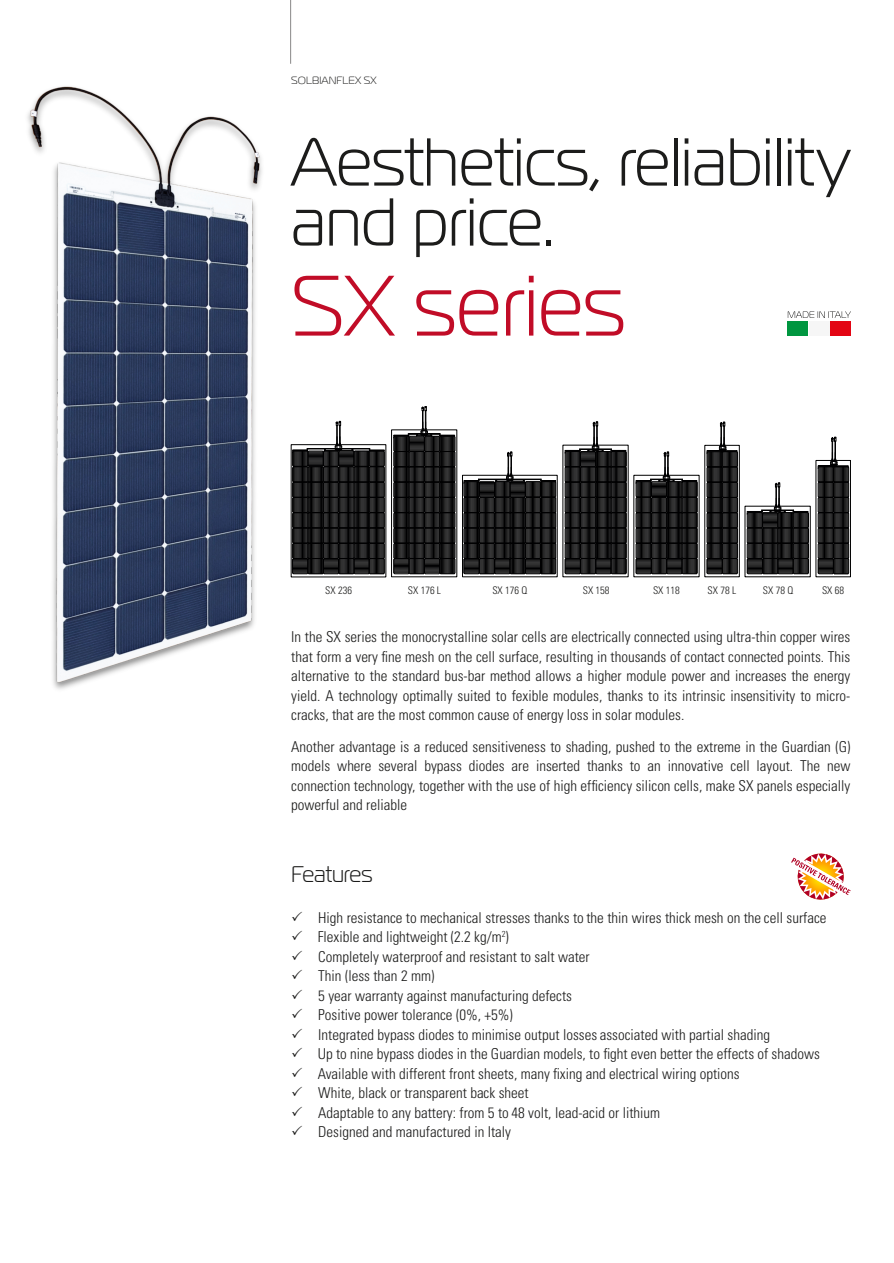
<style>
.page{position:relative;width:894px;height:1263px;background:#fff}
.page>*{position:absolute;margin:0;border:0;box-sizing:border-box;transform-origin:0 0}
.t1{font:300 85.5px "Magistral";color:#c10c27}
.t2{font:300 67.5px/60px "Magistral";color:#1c1c1b}
.t3{font:300 22.5px "Magistral";color:#1c1c1b}
.t4{font:300 condensed 15px/19.5px "Univers LT Std";color:#1c1c1b;text-align:justify}
.t5{font:300 condensed 10.5px "Univers LT Std";color:#1c1c1b}
.t6{font:300 10.5px "Magistral";letter-spacing:.01em;color:#1c1c1b}
</style>
<div class="page">
<div style="left:391px;top:430px;width:66px;height:147px;border:1px solid #000001"></div>
<svg style="left:393px;top:406px;width:62px;height:168px;background:#3f3f3f"></svg>
<svg style="left:565px;top:422px;width:62px;height:152px;background:#404041"></svg>
<div style="left:816px;top:460px;width:35px;height:117px;border:1px solid #000001"></div>
<svg style="left:818px;top:437px;width:31px;height:137px"></svg>
<svg style="left:636px;top:452px;width:62px;height:122px"></svg>
<svg style="left:747px;top:483px;width:62px;height:91px"></svg>
<svg style="left:707px;top:422px;width:31px;height:152px;background:#3f3f3f"></svg>
<div style="left:462px;top:475px;width:95px;height:102px;border:1px solid #000001"></div>
<svg style="left:463px;top:452px;width:93px;height:122px"></svg>
<svg style="left:292px;top:421px;width:93px;height:153px"></svg>
<hr style="left:290px;top:0;width:1px;height:64px;background:#888787">
<svg style="left:788px;top:311px;width:63px;height:7px"></svg>
<div style="left:809px;top:322px;width:20px;height:14px;background:#f6f6f6"></div>
<div style="left:831px;top:322px;width:20px;height:14px;background:#e30514"></div>
<div style="left:787px;top:322px;width:21px;height:14px;background:#009640"></div>
<svg style="left:791px;top:853px;width:60px;height:47px"></svg>
<img style="left:30px;top:87px;width:229px;height:595px">
<p class="t6" style="left:291px;top:75px;width:87px">SOLBIANFLEX SX</p>
<h2 class="t2" style="left:291px;top:136px;width:561px">Aesthetics, reliability and price.</h2>
<h1 class="t1" style="left:291px;top:267px;width:336px">SX series</h1>
<p class="t5" style="left:325px;top:586px;width:28px">SX 236</p>
<p class="t5" style="left:408px;top:586px;width:35px">SX 176 L</p>
<p class="t5" style="left:492px;top:586px;width:36px">SX 176 Q</p>
<p class="t5" style="left:583px;top:586px;width:28px">SX 158</p>
<p class="t5" style="left:653px;top:586px;width:28px">SX 118</p>
<p class="t5" style="left:708px;top:586px;width:30px">SX 78 L</p>
<p class="t5" style="left:763px;top:586px;width:32px">SX 78 Q</p>
<p class="t5" style="left:822px;top:586px;width:24px">SX 68</p>
<p class="t4" style="left:291px;top:629px;width:561px">In the SX series the monocrystalline solar cells are electrically connected using ultra-thin copper wires that form a very fine mesh on the cell surface, resulting in thousands of contact connected points. This alternative to the standard bus-bar method allows a higher module power and increases the energy yield. A technology optimally suited to fexible modules, thanks to its intrinsic insensitivity to micro&shy;cracks, that are the most common cause of energy loss in solar modules.</p>
<p class="t4" style="left:291px;top:739px;width:561px">Another advantage is a reduced sensitiveness to shading, pushed to the extreme in the Guardian (G) models where several bypass diodes are inserted thanks to an innovative cell layout. The new connection technology, together with the use of high efficiency silicon cells, make SX panels especially powerful and reliable</p>
<h3 class="t3" style="left:291px;top:864px;width:83px">Features</h3>
<p class="t4" style="left:291px;top:910px;width:537px">✓ High resistance to mechanical stresses thanks to the thin wires thick mesh on the cell surface</p>
<p class="t4" style="left:291px;top:929px;width:219px">✓ Flexible and lightweight (2.2 kg/m<sup>2</sup>)</p>
<p class="t4" style="left:291px;top:949px;width:300px">✓ Completely waterproof and resistant to salt water</p>
<p class="t4" style="left:291px;top:968px;width:145px">✓ Thin (less than 2 mm)</p>
<p class="t4" style="left:291px;top:988px;width:282px">✓ 5 year warranty against manufacturing defects</p>
<p class="t4" style="left:291px;top:1007px;width:223px">✓ Positive power tolerance (0%, +5%)</p>
<p class="t4" style="left:291px;top:1027px;width:480px">✓ Integrated bypass diodes to minimise output losses associated with partial shading</p>
<p class="t4" style="left:291px;top:1046px;width:530px">✓ Up to nine bypass diodes in the Guardian models, to fight even better the effects of shadows</p>
<p class="t4" style="left:291px;top:1066px;width:450px">✓ Available with different front sheets, many fixing and electrical wiring options</p>
<p class="t4" style="left:291px;top:1085px;width:239px">✓ White, black or transparent back sheet</p>
<p class="t4" style="left:291px;top:1105px;width:370px">✓ Adaptable to any battery: from 5 to 48 volt, lead-acid or lithium</p>
<p class="t4" style="left:291px;top:1124px;width:221px">✓ Designed and manufactured in Italy</p>
</div>
